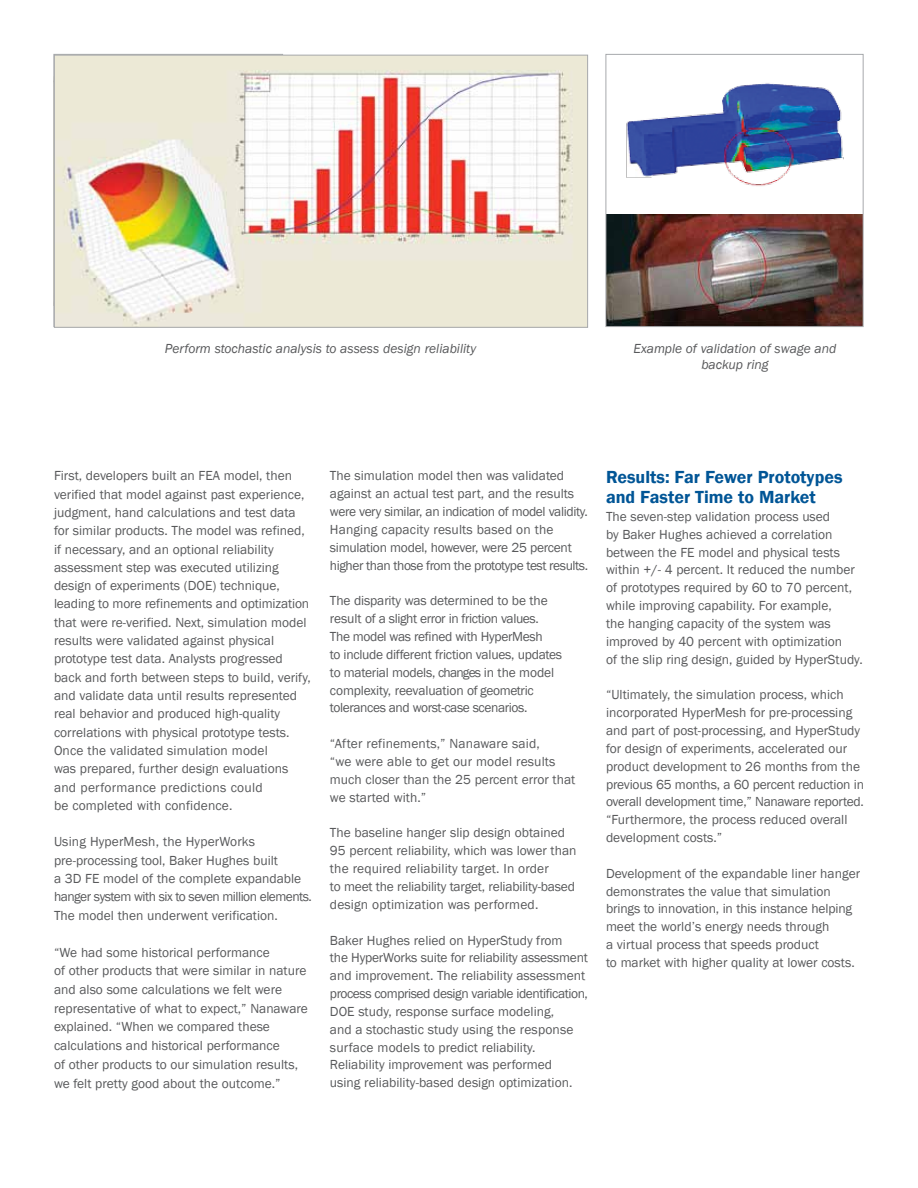
<style>
.page{position:relative;width:918px;height:1188px;background:#fff}
.page>*{position:absolute;margin:0;border:0;box-sizing:border-box;transform-origin:0 0}
.t1{font:600 18px/19.5px "Franklin Gothic";color:#005596}
.t2{font:13.5px/17.9px "Franklin Gothic";color:#58595b}
.t3{font:13.5px/17.9px "Franklin Gothic";letter-spacing:-.025em;color:#58595b}
.t4{font:13.5px/17.9px "Franklin Gothic";letter-spacing:-.02em;color:#58595b}
.t5{font:italic 13.5px/16.2px "Franklin Gothic";color:#58595b;text-align:center}
</style>
<div class="page">
<img style="left:608px;top:214px;width:254px;height:111px">
<div style="left:606px;top:54px;width:258px;height:273px;border:1px solid #a7a9ac"></div>
<img style="left:56px;top:57px;width:530px;height:269px">
<div style="left:54px;top:55px;width:534px;height:273px;border:1px solid #a7a9ac"></div>
<img style="left:626px;top:83px;width:218px;height:103px">
<p class="t5" style="left:165px;top:341px;width:313px">Perform stochastic analysis to assess design reliability</p>
<p class="t5" style="left:634px;top:341px;width:204px">Example of validation of swage and backup ring</p>
<p class="t2" style="left:54px;top:467px;width:258px;line-height:18.3px">First, developers built an FEA model, then verified that model against past experience, judgment, hand calculations and test data for similar products. The model was refined, if necessary, and an optional reliability assessment step was executed utilizing design of experiments (DOE) technique, leading to more refinements and optimization that were re-verified. Next, simulation model results were validated against physical prototype test data. Analysts progressed back and forth between steps to build, verify, and validate data until results represented real behavior and produced high-quality correlations with physical prototype tests.<br>Once the validated simulation model<br>was prepared, further design evaluations and performance predictions could<br>be completed with confidence.</p>
<p class="t2" style="left:54px;top:833px;width:260px;line-height:18.3px">Using HyperMesh, the HyperWorks pre-processing tool, Baker Hughes built<br>a 3D FE model of the complete expandable hanger system with six to seven million elements.<br>The model then underwent verification.</p>
<p class="t2" style="left:54px;top:943px;width:255px;line-height:18.6px">“We had some historical performance<br>of other products that were similar in nature and also some calculations we felt were representative of what to expect,” Nanaware explained. “When we compared these calculations and historical performance<br>of other products to our simulation results, we felt pretty good about the outcome.”</p>
<p class="t4" style="left:330px;top:467px;width:260px">The simulation model then was validated against an actual test part, and the results were very similar, an indication of model validity.<br>Hanging capacity results based on the simulation model, however, were 25 percent higher than those from the prototype test results.</p>
<p class="t3" style="left:330px;top:592px;width:234px">The disparity was determined to be the result of a slight error in friction values.<br>The model was refined with HyperMesh<br>to include different friction values, updates to material models, changes in the model complexity, reevaluation of geometric tolerances and worst-case scenarios.</p>
<p class="t2" style="left:330px;top:735px;width:247px">“After refinements,” Nanaware said,<br>“we were able to get our model results much closer than the 25 percent error that we started with.”</p>
<p class="t2" style="left:330px;top:824px;width:248px">The baseline hanger slip design obtained 95 percent reliability, which was lower than the required reliability target. In order<br>to meet the reliability target, reliability-based design optimization was performed.</p>
<p class="t2" style="left:330px;top:931px;width:260px">Baker Hughes relied on HyperStudy from<br>the HyperWorks suite for reliability assessment and improvement. The reliability assessment process comprised design variable identification, DOE study, response surface modeling,<br>and a stochastic study using the response surface models to predict reliability.<br>Reliability improvement was performed<br>using reliability-based design optimization.</p>
<h1 class="t1" style="left:606px;top:468px;width:238px">Results: Far Fewer Prototypes and Faster Time to Market</h1>
<p class="t2" style="left:606px;top:508px;width:258px">The seven-step validation process used<br>by Baker Hughes achieved a correlation between the FE model and physical tests within +/- 4 percent. It reduced the number of prototypes required by 60 to 70 percent, while improving capability. For example,<br>the hanging capacity of the system was improved by 40 percent with optimization<br>of the slip ring design, guided by HyperStudy.</p>
<p class="t2" style="left:606px;top:686px;width:260px">“Ultimately, the simulation process, which incorporated HyperMesh for pre-processing and part of post-processing, and HyperStudy for design of experiments, accelerated our product development to 26 months from the previous 65 months, a 60 percent reduction in overall development time,” Nanaware reported. “Furthermore, the process reduced overall development costs.”</p>
<p class="t2" style="left:606px;top:865px;width:256px">Development of the expandable liner hanger demonstrates the value that simulation brings to innovation, in this instance helping meet the world’s energy needs through<br>a virtual process that speeds product<br>to market with higher quality at lower costs.</p>
</div>
